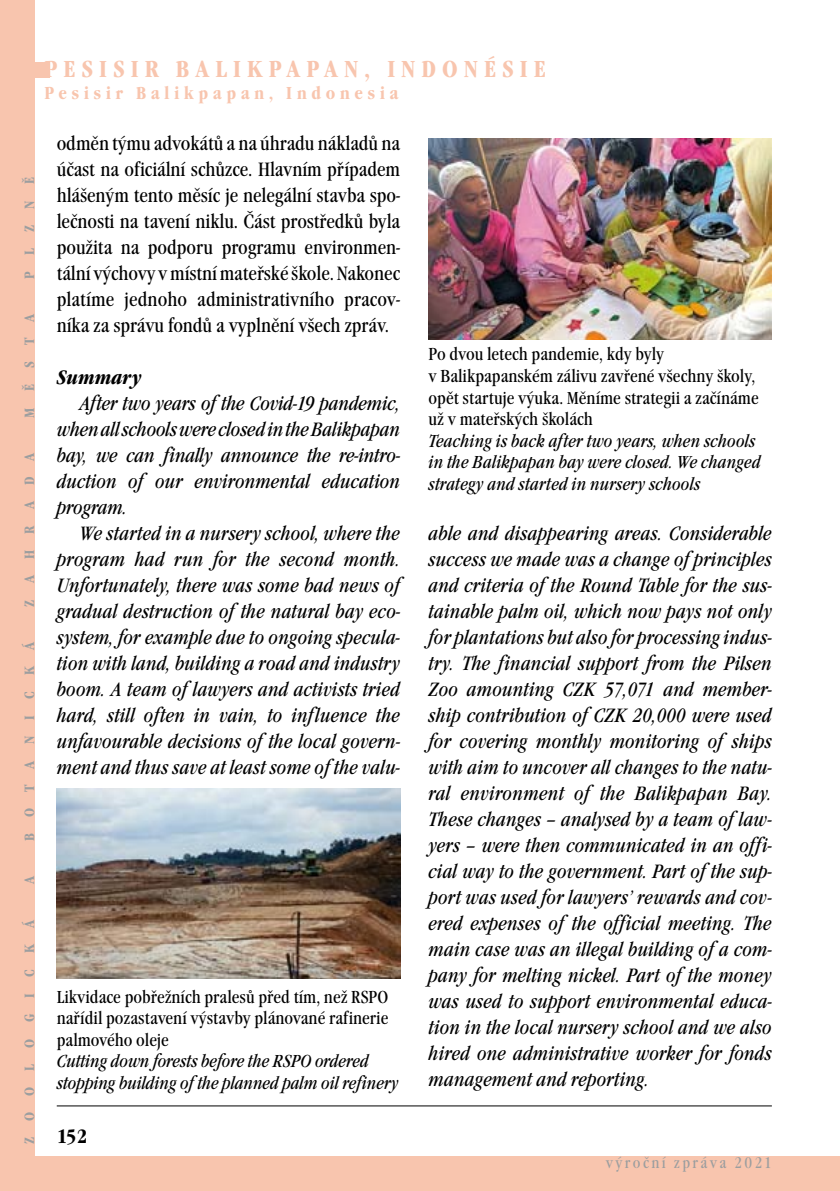
<style>
.page{position:relative;width:840px;height:1191px;background:#fff}
.page>*{position:absolute;margin:0;border:0;box-sizing:border-box;transform-origin:0 0}
.t1{font:700 condensed 24px "Garamond Itc TEE";letter-spacing:.25em;color:#f8c5ae}
.t2{font:italic condensed 20px/26px "Garamond Itc TEE";color:#000;text-align:justify}
.t3{font:condensed 20px/26px "Garamond Itc TEE";letter-spacing:-.005em;color:#000;text-align:justify}
.t4{font:italic 700 condensed 20px "Garamond Itc TEE";color:#000}
.t5{font:700 condensed 20px "Garamond Itc TEE";color:#000}
.t6{font:condensed 18px/21.6px "Garamond Itc TEE";color:#000;text-align:justify}
.t7{font:italic condensed 18px/21.6px "Garamond Itc TEE";color:#000}
.t8{font:700 condensed 18px "Garamond Itc TEE";letter-spacing:.25em;color:#f8c5ae}
.t9{font:condensed 16px "Garamond Itc TEE";letter-spacing:.15em;color:#9c9e9f}
.t10{font:700 condensed 14px "Garamond Itc TEE";letter-spacing:1.155em;color:#9c9e9f}
</style>
<div class="page">
<div style="left:18px;top:62px;width:32px;height:15px;background:#f8c5ae"></div>
<hr style="left:57px;top:1105px;width:714px;height:1px;background:#000">
<div style="left:0;top:1156px;width:839px;height:35px;background:#f8c5ae"></div>
<div style="left:0;top:0;width:34px;height:1191px;background:#f8c5ae"></div>
<hr style="left:839px;top:1156px;width:1px;height:35px;background:#c1dfc2">
<img style="left:57px;top:788px;width:343px;height:190px">
<img style="left:428px;top:138px;width:343px;height:201px">
<p class="t10" style="left:21px;top:279px;width:103px;rotate:-90deg">PLZNĚ</p>
<p class="t10" style="left:21px;top:417px;width:106px;rotate:-90deg">MĚSTA</p>
<p class="t10" style="left:21px;top:606px;width:156px;rotate:-90deg">ZAHRADA</p>
<p class="t10" style="left:21px;top:841px;width:201px;rotate:-90deg">BOTANICKÁ</p>
<p class="t10" style="left:21px;top:884px;width:10px;rotate:-90deg">A</p>
<p class="t10" style="left:21px;top:1144px;width:226px;rotate:-90deg">ZOOLOGICKÁ</p>
<p class="t1" style="left:44px;top:56px;width:36px">Pesisir</p>
<p class="t1" style="left:176px;top:56px;width:39px">Balikpapan</p>
<p class="t1" style="left:364px;top:56px;width:58px">, Indon</p>
<p class="t1" style="left:484px;top:56px;width:33px">ésie</p>
<p class="t8" style="left:44px;top:83px;width:355px">Pesisir Balikpapan, Indonesia</p>
<p class="t3" style="left:57px;top:131px;width:345px">odměn týmu advokátů a na úhradu nákladů na účast na oficiální schůzce. Hlavním případem hlášeným tento měsíc je nelegální stavba spo&shy;lečnosti na tavení niklu. Část prostředků byla použita na podporu programu environmen&shy;tální výchovy vmístní mateřské škole. Nakonec platíme jednoho administrativního pracov&shy;níka za správu fondů a vyplnění všech zpráv.</p>
<p class="t4" style="left:57px;top:366px;width:86px">Summary</p>
<p class="t2" style="left:57px;top:391px;width:345px;text-indent:23px">After two years of the Covid-19 pandemic, when all schools were closed in the Balikpapan bay, we can finally announce the re-intro&shy;duction of our environmental education program.</p>
<p class="t2" style="left:57px;top:521px;width:345px;text-indent:23px">We started in a nursery school, where the program had run for the second month.<br>Unfortunately, there was some bad news of gradual destruction of the natural bay eco&shy;system, for example due to ongoing specula&shy;tion with land, building a road and industry boom. A team of lawyers and activists tried hard, still often in vain, to influence the unfavourable decisions of the local govern&shy;ment and thus save at least some of the valu-</p>
<p class="t2" style="left:428px;top:521px;width:345px">able and disappearing areas. Considerable success we made was a change of principles and criteria of the Round Table for the sus&shy;tainable palm oil, which now pays not only for plantations but also for processing indus&shy;try. The financial support from the Pilsen Zoo amounting CZK 57,071 and member&shy;ship contribution of CZK 20,000 were used for covering monthly monitoring of ships with aim to uncover all changes to the natu&shy;ral environment of the Balikpapan Bay.<br>These changes – analysed by a team of law&shy;yers – were then communicated in an offi&shy;cial way to the government. Part of the sup&shy;port was used for lawyers’ rewards and cov&shy;ered expenses of the official meeting. The main case was an illegal building of a com&shy;pany for melting nickel. Part of the money was used to support environmental educa&shy;tion in the local nursery school and we also hired one administrative worker for fonds management and reporting.</p>
<p class="t6" style="left:428px;top:344px;width:331px;text-align:left">Po dvou letech pandemie, kdy byly<br>v Balikpapanském zálivu zavřené všechny školy, opět startuje výuka. Měníme strategii a začínáme už v mateřských školách</p>
<p class="t7" style="left:428px;top:430px;width:333px">Teaching is back after two years, when schools in the Balikpapan bay were closed. We changed strategy and started in nursery schools</p>
<p class="t6" style="left:57px;top:986px;width:333px">Likvidace pobřežních pralesů před tím, než RSPO nařídil pozastavení výstavby plánované rafinerie palmového oleje</p>
<p class="t7" style="left:57px;top:1050px;width:343px">Cutting down forests before the RSPO ordered stopping building of the planned palm oil refinery</p>
<p class="t5" style="left:57px;top:1125px;width:32px">152</p>
<p class="t9" style="left:605px;top:1153px;width:168px">výroční zpráva 2021</p>
</div>
